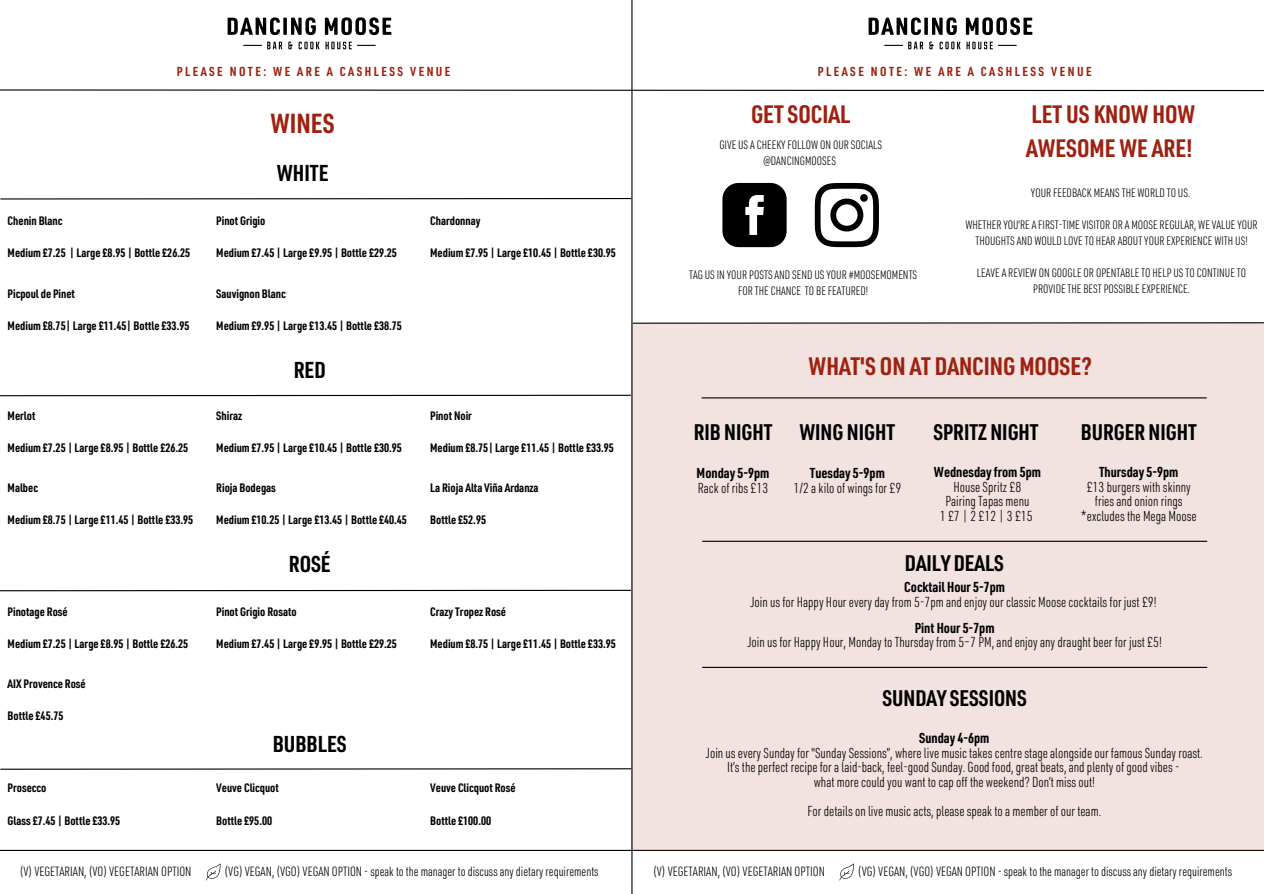
<style>
.page{position:relative;width:1264px;height:894px;background:#fff}
.page>*{position:absolute;margin:0;border:0;box-sizing:border-box;transform-origin:0 0}
.t1{font:700 27px "URWDIN Cond";color:#9e2212}
.t2{font:700 24.75px/33.8px "URWDIN Cond";color:#9e2212}
.t3{font:700 22.5px "URWDIN Cond";color:#000}
.t4{font:700 22.2px "URWDIN Cond";color:#000}
.t5{font:300 14.1px/14.7px "URWDIN Cond";color:#000;text-align:center}
.t6{font:300 13.05px "URWDIN Cond";color:#000}
.t7{font:700 12.75px "URWDIN Cond";letter-spacing:.19em;color:#9e2212}
.t8{font:700 12px "URWDIN Cond";color:#000}
.t9{font:300 12px/15.9px "URWDIN Cond";color:#000;text-align:center}
.s1{font-weight:700}
</style>
<div class="page">
<svg style="left:0;top:89px;width:1263px;height:3px"></svg>
<hr style="left:0;top:849px;width:1263px;height:1px;background:#000">
<img style="left:227px;top:17px;width:165px;height:33px">
<img style="left:868px;top:17px;width:165px;height:33px">
<svg style="left:206px;top:863px;width:14px;height:17px"></svg>
<svg style="left:839px;top:863px;width:15px;height:17px"></svg>
<hr style="left:0;top:589px;width:631px;height:2px;background:#000">
<div style="left:631px;top:323px;width:632px;height:527px;background:#f2e2e0"></div>
<hr style="left:631px;top:0;width:1px;height:893px;background:#000">
<hr style="left:0;top:198px;width:631px;height:1px;background:#000">
<hr style="left:0;top:394px;width:631px;height:2px;background:#000">
<hr style="left:0;top:768px;width:631px;height:1px;background:#000">
<hr style="left:633px;top:322px;width:630px;height:1px;background:#000">
<svg style="left:722px;top:183px;width:64px;height:64px;background:#292929"></svg>
<svg style="left:814px;top:183px;width:65px;height:64px"></svg>
<div style="left:860px;top:194px;width:7px;height:8px;background:#010101;border-radius:50%"></div>
<hr style="left:701px;top:397px;width:505px;height:1px;background:#000">
<hr style="left:702px;top:540px;width:505px;height:1px;background:#000">
<hr style="left:702px;top:666px;width:505px;height:1px;background:#000">
<p class="t7" style="left:177px;top:67px;width:275px">PLEASE NOTE: WE ARE A CASHLESS VENUE</p>
<p class="t7" style="left:817px;top:67px;width:275px">PLEASE NOTE: WE ARE A CASHLESS VENUE</p>
<h6 class="t8" style="left:8px;top:217px;width:56px">Chenin Blanc</h6>
<h1 class="t8" style="left:8px;top:249px;width:184px">Medium £7.25 | Large £8.95 | Bottle £26.25</h1>
<p class="t8" style="left:8px;top:289px;width:69px">Picpoul de Pinet</p>
<p class="t8" style="left:8px;top:321px;width:183px">Medium £8.75| Large £11.45| Bottle £33.95</p>
<h1 class="t8" style="left:8px;top:411px;width:29px">Merlot</h1>
<h2 class="t8" style="left:8px;top:443px;width:182px">Medium £7.25 | Large £8.95 | Bottle £26.25</h2>
<p class="t8" style="left:8px;top:483px;width:32px">Malbec</p>
<p class="t8" style="left:8px;top:515px;width:187px">Medium £8.75 | Large £11.45 | Bottle £33.95</p>
<h2 class="t8" style="left:8px;top:606px;width:62px">Pinotage Rosé</h2>
<h2 class="t8" style="left:8px;top:638px;width:182px">Medium £7.25 | Large £8.95 | Bottle £26.25</h2>
<h5 class="t8" style="left:8px;top:679px;width:80px">AIX Provence Rosé</h5>
<p class="t8" style="left:8px;top:711px;width:57px">Bottle £45.75</p>
<h5 class="t8" style="left:8px;top:783px;width:40px">Prosecco</h5>
<h5 class="t8" style="left:8px;top:815px;width:114px">Glass £7.45 | Bottle £33.95</h5>
<h6 class="t1" style="left:270px;top:113px;width:65px">WINES</h6>
<p class="t3" style="left:277px;top:164px;width:53px">WHITE</p>
<h6 class="t8" style="left:216px;top:217px;width:51px">Pinot Grigio</h6>
<h6 class="t8" style="left:216px;top:249px;width:182px">Medium £7.45 | Large £9.95 | Bottle £29.25</h6>
<p class="t8" style="left:216px;top:289px;width:71px">Sauvignon Blanc</p>
<p class="t8" style="left:216px;top:321px;width:187px">Medium £9.95 | Large £13.45 | Bottle £38.75</p>
<p class="t3" style="left:294px;top:362px;width:34px">RED</p>
<p class="t8" style="left:216px;top:411px;width:27px">Shiraz</p>
<p class="t8" style="left:216px;top:443px;width:187px">Medium £7.95 | Large £10.45 | Bottle £30.95</p>
<p class="t8" style="left:216px;top:483px;width:61px">Rioja Bodegas</p>
<p class="t8" style="left:216px;top:515px;width:192px">Medium £10.25 | Large £13.45 | Bottle £40.45</p>
<h2 class="t3" style="left:289px;top:556px;width:43px">ROSÉ</h2>
<h2 class="t8" style="left:216px;top:606px;width:82px">Pinot Grigio Rosato</h2>
<h5 class="t8" style="left:216px;top:638px;width:182px">Medium £7.45 | Large £9.95 | Bottle £29.25</h5>
<h2 class="t3" style="left:273px;top:735px;width:75px">BUBBLES</h2>
<p class="t8" style="left:216px;top:783px;width:64px">Veuve Clicquot</p>
<h2 class="t8" style="left:216px;top:815px;width:57px">Bottle £95.00</h2>
<h6 class="t8" style="left:430px;top:217px;width:52px">Chardonnay</h6>
<p class="t8" style="left:430px;top:249px;width:187px">Medium £7.95 | Large £10.45 | Bottle £30.95</p>
<p class="t8" style="left:430px;top:411px;width:43px">Pinot Noir</p>
<p class="t8" style="left:430px;top:443px;width:185px">Medium £8.75| Large £11.45 | Bottle £33.95</p>
<h1 class="t8" style="left:430px;top:483px;width:110px">La Rioja Alta Viña Ardanza</h1>
<p class="t8" style="left:430px;top:515px;width:57px">Bottle £52.95</p>
<h5 class="t8" style="left:430px;top:606px;width:77px">Crazy Tropez Rosé</h5>
<h5 class="t8" style="left:430px;top:638px;width:187px">Medium £8.75 | Large £11.45 | Bottle £33.95</h5>
<h5 class="t8" style="left:430px;top:783px;width:87px">Veuve Clicquot Rosé</h5>
<h5 class="t8" style="left:430px;top:815px;width:62px">Bottle £100.00</h5>
<p class="t2" style="left:751px;top:101px;width:101px">GET SOCIAL</p>
<p class="t9" style="left:719px;top:139px;width:164px">GIVE US A CHEEKY FOLLOW ON OUR SOCIALS @DANCINGMOOSES</p>
<p class="t9" style="left:689px;top:268px;width:230px">TAG US IN YOUR POSTS AND SEND US YOUR #MOOSEMOMENTS<br>FOR THE CHANCE TO BE FEATURED!</p>
<h2 class="t2" style="left:1026px;top:101px;width:170px">LET US KNOW HOW<br>AWESOME WE ARE!</h2>
<p class="t9" style="left:1030px;top:186px;width:161px">YOUR FEEDBACK MEANS THE WORLD TO US.</p>
<p class="t9" style="left:965px;top:218px;width:294px">WHETHER YOU'RE A FIRST-TIME VISITOR OR A MOOSE REGULAR, WE VALUE YOUR<br>THOUGHTS AND WOULD LOVE TO HEAR ABOUT YOUR EXPERIENCE WITH US!</p>
<p class="t9" style="left:976px;top:266px;width:271px">LEAVE A REVIEW ON GOOGLE OR OPENTABLE TO HELP US TO CONTINUE TO<br>PROVIDE THE BEST POSSIBLE EXPERIENCE.</p>
<p class="t4" style="left:693px;top:424px;width:80px">RIB NIGHT</p>
<p class="t5" style="left:696px;top:467px;width:74px;text-align:left"><span class="s1">Monday 5-9pm<br></span>Rack of ribs £13</p>
<p class="t2" style="left:808px;top:353px;width:285px">WHAT'S ON AT DANCING MOOSE?</p>
<p class="t4" style="left:799px;top:424px;width:97px">WING NIGHT</p>
<p class="t4" style="left:1080px;top:424px;width:117px">BURGER NIGHT</p>
<p class="t5" style="left:1080px;top:466px;width:117px"><span class="s1">Thursday 5-9pm<br></span>£13 burgers with skinny fries and onion rings *excludes the Mega Moose</p>
<p class="t4" style="left:933px;top:424px;width:107px">SPRITZ NIGHT</p>
<p class="t5" style="left:933px;top:466px;width:109px"><span class="s1">Wednesday from 5pm<br></span>House Spritz £8<br>Pairing Tapas menu<br>1£7|2£12|3£15</p>
<p class="t5" style="left:793px;top:467px;width:109px"><span class="s1">Tuesday 5-9pm<br></span>1/2 a kilo of wings for £9</p>
<p class="t4" style="left:904px;top:555px;width:100px">DAILY DEALS</p>
<p class="t5" style="left:750px;top:581px;width:408px"><span class="s1">Cocktail Hour 5-7pm<br></span>Join us for Happy Hour every day from 5-7pm and enjoy our classic Moose cocktails for just £9!</p>
<p class="t5" style="left:747px;top:622px;width:416px"><span class="s1">Pint Hour 5-7pm<br></span>Join us for Happy Hour, Monday to Thursday from 5–7 PM, and enjoy any draught beer for just £5!</p>
<h2 class="t4" style="left:882px;top:690px;width:146px">SUNDAY SESSIONS</h2>
<p class="t5" style="left:706px;top:732px;width:498px"><span class="s1">Sunday 4-6pm<br></span>Join us every Sunday for "Sunday Sessions”, where live music takes centre stage alongside our famous Sunday roast.<br>It’s the perfect recipe for a laid-back, feel-good Sunday. Good food, great beats, and plenty of good vibes -<br>what more could you want to cap off the weekend? Don’t miss out!</p>
<p class="t5" style="left:807px;top:805px;width:295px">For details on live music acts, please speak to a member of our team.</p>
<h3 class="t6" style="left:20px;top:866px;width:173px">(V) VEGETARIAN, (VO) VEGETARIAN OPTION</h3>
<h3 class="t6" style="left:224px;top:866px;width:375px">(VG) VEGAN, (VGO) VEGAN OPTION - speak to the manager to discuss any dietary requirements</h3>
<h1 class="t6" style="left:653px;top:866px;width:173px">(V) VEGETARIAN, (VO) VEGETARIAN OPTION</h1>
<p class="t6" style="left:858px;top:866px;width:375px">(VG) VEGAN, (VGO) VEGAN OPTION - speak to the manager to discuss any dietary requirements</p>
</div>
